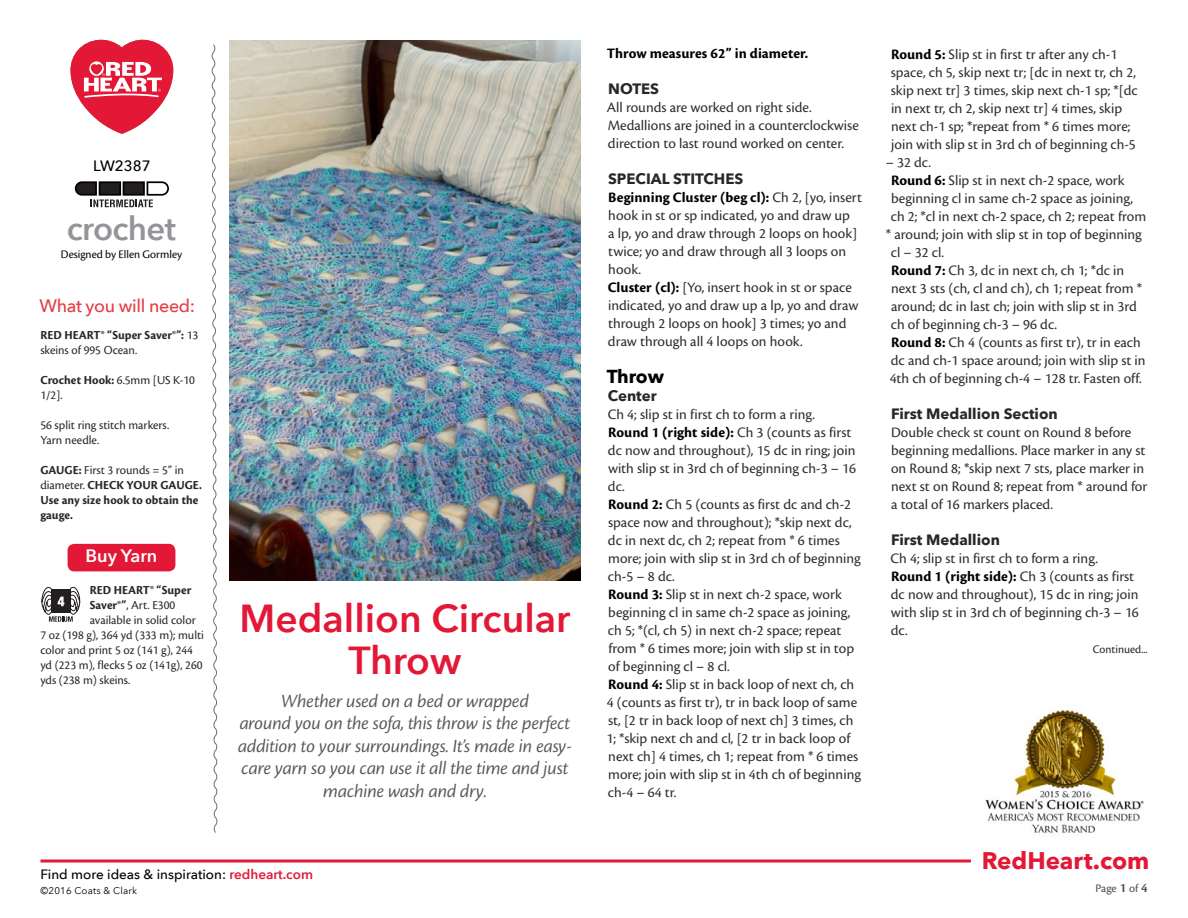
<style>
.page{position:relative;width:1188px;height:918px;background:#fff}
.page>*{position:absolute;margin:0;border:0;box-sizing:border-box;transform-origin:0 0}
.t1{font:600 39px/42px "Avenir Next LT Pro";color:#e31837;text-align:center}
.t2{font:600 33px "Avenir Next LT Pro";letter-spacing:-.02em;color:#939598}
.t3{font:700 24px "Avenir Next LT Pro";color:#e31837}
.t4{font:19.5px/22.5px "Cronos Pro Disp It";color:#58595b;text-align:center}
.t5{font:700 18.75px "Avenir Next LT Pro";letter-spacing:-.01em;color:#000}
.t6{font:500 18px "Avenir Next LT Pro";letter-spacing:-.02em;color:#e53d44}
.t7{font:600 18px "Avenir Next LT Pro";color:#fff}
.t8{font:15px/18px "Cronos Pro";color:#2e2e2f}
.t9{font:700 15px "Avenir Next LT Pro";color:#292829}
.t10{font:700 15px "Cronos Pro";color:#000}
.t11{font:500 15px "Avenir Next LT Pro";color:#000}
.t12{font:500 13.5px "Avenir Next LT Pro";color:#000}
.t13{font:12.75px/15px "Cronos Pro";color:#292829}
.t14{font:700 12.75px/15px "Cronos Pro";color:#292829}
.t15{font:12px "Cronos Pro Subh";color:#000}
.t16{font:12px "Cronos Pro";color:#292829}
.t17{font:12px "Cronos Pro";color:#4d4d4f}
.t18{font:9.75px "Avenir Next LT Pro";letter-spacing:.02em;color:#000}
.s1{font-weight:400}
.s2{font-weight:700}
.s3{font-weight:600;color:#e31837}
.s4{font-weight:700;color:#000}
.s5{font-family:"Cronos Pro Semibold Subh";font-size:13.5px}
</style>
<div class="page">
<hr style="left:40px;top:860px;width:931px;height:2px;background:#e31837">
<svg style="left:75px;top:181px;width:94px;height:26px"></svg>
<svg style="left:211px;top:44px;width:7px;height:789px"></svg>
<div style="left:68px;top:544px;width:107px;height:27px;background:#e31837;border-radius:7px"></div>
<svg style="left:41px;top:586px;width:40px;height:36px"></svg>
<img style="left:230px;top:40px;width:350px;height:540px">
<img style="left:985px;top:709px;width:159px;height:124px">
<svg style="left:71px;top:40px;width:102px;height:94px"></svg>
<p class="t11" style="left:93px;top:156px;width:59px">LW2387</p>
<h2 class="t2" style="left:67px;top:208px;width:111px">crochet</h2>
<p class="t15" style="left:61px;top:248px;width:123px">Designed by Ellen Gormley</p>
<p class="t6" style="left:40px;top:295px;width:157px">What you will need:</p>
<p class="t14" style="left:40px;top:328px;width:159px">RED HEART® “Super Saver®”: <span class="s1">13 skeins of 995 Ocean.</span></p>
<p class="t13" style="left:40px;top:373px;width:156px"><span class="s2">Crochet Hook:</span> 6.5mm [US K-10<br>1/2].</p>
<p class="t13" style="left:40px;top:418px;width:130px">56 split ring stitch markers.<br>Yarn needle.</p>
<p class="t14" style="left:40px;top:463px;width:163px">GAUGE: <span class="s1">First 3 rounds = 5” in diameter.</span> CHECK YOUR GAUGE.<br>Use any size hook to obtain the gauge.</p>
<p class="t7" style="left:86px;top:545px;width:73px">Buy Yarn</p>
<p class="t14" style="left:90px;top:583px;width:103px">RED HEART® “Super</p>
<p class="t13" style="left:90px;top:598px;width:87px"><span class="s2">Saver®”</span>, Art. E300</p>
<p class="t13" style="left:90px;top:613px;width:108px">available in solid color</p>
<p class="t13" style="left:40px;top:628px;width:165px">7 oz (198 g), 364 yd (333 m); multi</p>
<p class="t13" style="left:40px;top:643px;width:154px">color and print 5 oz (141 g), 244</p>
<p class="t13" style="left:40px;top:658px;width:164px">yd (223 m), flecks 5 oz (141g), 260</p>
<p class="t13" style="left:40px;top:673px;width:92px">yds (238 m) skeins.</p>
<h1 class="t1" style="left:240px;top:597px;width:332px">Medallion Circular<br>Throw</h1>
<h3 class="t4" style="left:238px;top:690px;width:335px">Whether used on a bed or wrapped<br>around you on the sofa, this throw is the perfect addition to your surroundings. It’s made in easy&shy;care yarn so you can use it all the time and just machine wash and dry.</h3>
<p class="t12" style="left:40px;top:866px;width:274px">Find more ideas &amp; inspiration: <span class="s3">redheart.com</span></p>
<p class="t18" style="left:40px;top:885px;width:98px">©2016 Coats &amp; Clark</p>
<p class="t10" style="left:607px;top:45px;width:203px">Throw measures 62” in diameter.</p>
<p class="t9" style="left:608px;top:80px;width:52px">NOTES</p>
<p class="t8" style="left:607px;top:99px;width:254px">All rounds are worked on right side.<br>Medallions are joined in a counterclockwise direction to last round worked on center.</p>
<p class="t9" style="left:608px;top:170px;width:137px">SPECIAL STITCHES</p>
<p class="t8" style="left:608px;top:189px;width:256px"><span class="s4">Beginning Cluster (beg cl):</span> Ch 2, [yo, insert hook in st or sp indicated, yo and draw up<br>a lp, yo and draw through 2 loops on hook] twice; yo and draw through all 3 loops on hook.<br><span class="s4">Cluster (cl):</span> [Yo, insert hook in st or space indicated, yo and draw up a lp, yo and draw through 2 loops on hook] 3 times; yo and draw through all 4 loops on hook.</p>
<p class="t5" style="left:607px;top:364px;width:59px">Throw</p>
<p class="t9" style="left:608px;top:386px;width:50px">Center</p>
<p class="t8" style="left:606px;top:405px;width:256px">Ch 4; slip st in first ch to form a ring.<br><span class="s4">Round 1 (right side):</span> Ch 3 (counts as first dc now and throughout), 15 dc in ring; join with slip st in 3rd ch of beginning ch-3 – 16 dc.<br><span class="s4">Round 2:</span> Ch 5 (counts as first dc and ch-2 space now and throughout); *skip next dc, dc in next dc, ch 2; repeat from * 6 times more; join with slip st in 3rd ch of beginning ch-5 – 8 dc.<br><span class="s4">Round 3:</span> Slip st in next ch-2 space, work beginning cl in same ch-2 space as joining, ch 5; *(cl, ch 5) in next ch-2 space; repeat from * 6 times more; join with slip st in top of beginning cl – 8 cl.<br><span class="s4">Round 4:</span> Slip st in back loop of next ch, ch 4 (counts as first tr), tr in back loop of same st, [2 tr in back loop of next ch] 3 times, ch 1; *skip next ch and cl, [2 tr in back loop of next ch] 4 times, ch 1; repeat from * 6 times more; join with slip st in 4th ch of beginning ch-4 – 64 tr.</p>
<p class="t8" style="left:891px;top:45px;width:248px"><span class="s4">Round 5:</span> Slip st in first tr after any ch-1 space, ch 5, skip next tr; [dc in next tr, ch 2, skip next tr] 3 times, skip next ch-1 sp; *[dc in next tr, ch 2, skip next tr] 4 times, skip next ch-1 sp; *repeat from * 6 times more; join with slip st in 3rd ch of beginning ch-5</p>
<p class="t8" style="left:886px;top:153px;width:47px">– 32 dc.</p>
<p class="t8" style="left:891px;top:171px;width:235px"><span class="s4">Round 6:</span> Slip st in next ch-2 space, work</p>
<p class="t8" style="left:891px;top:189px;width:244px">beginning cl in same ch-2 space as joining,</p>
<p class="t8" style="left:891px;top:207px;width:257px">ch 2; *cl in next ch-2 space, ch 2; repeat from</p>
<p class="t8" style="left:886px;top:225px;width:258px">* around; join with slip st in top of beginning</p>
<p class="t8" style="left:891px;top:243px;width:55px">cl – 32 cl.</p>
<p class="t8" style="left:891px;top:261px;width:235px"><span class="s4">Round 7:</span> Ch 3, dc in next ch, ch 1; *dc in</p>
<p class="t8" style="left:891px;top:279px;width:252px">next 3 sts (ch, cl and ch), ch 1; repeat from *</p>
<p class="t8" style="left:891px;top:297px;width:247px">around; dc in last ch; join with slip st in 3rd</p>
<p class="t8" style="left:891px;top:315px;width:168px">ch of beginning ch-3 – 96 dc.</p>
<p class="t8" style="left:891px;top:333px;width:251px"><span class="s4">Round 8:</span> Ch 4 (counts as first tr), tr in each</p>
<p class="t8" style="left:891px;top:351px;width:256px">dc and ch-1 space around; join with slip st in</p>
<p class="t8" style="left:890px;top:369px;width:254px">4th ch of beginning ch-4 – 128 tr. Fasten off.</p>
<p class="t9" style="left:891px;top:404px;width:168px">First Medallion Section</p>
<p class="t8" style="left:891px;top:423px;width:258px">Double check st count on Round 8 before beginning medallions. Place marker in any st on Round 8; *skip next 7 sts, place marker in next st on Round 8; repeat from * around for a total of 16 markers placed.</p>
<p class="t9" style="left:891px;top:530px;width:110px">First Medallion</p>
<p class="t8" style="left:891px;top:549px;width:250px">Ch 4; slip st in first ch to form a ring.<br><span class="s4">Round 1 (right side):</span> Ch 3 (counts as first dc now and throughout), 15 dc in ring; join with slip st in 3rd ch of beginning ch-3 – 16 dc.</p>
<p class="t16" style="left:1093px;top:642px;width:56px">Continued...</p>
<h3 class="t3" style="left:982px;top:846px;width:169px">RedHeart.com</h3>
<p class="t17" style="left:1095px;top:881px;width:54px">Page <span class="s5">1</span> of <span class="s5">4</span></p>
</div>
